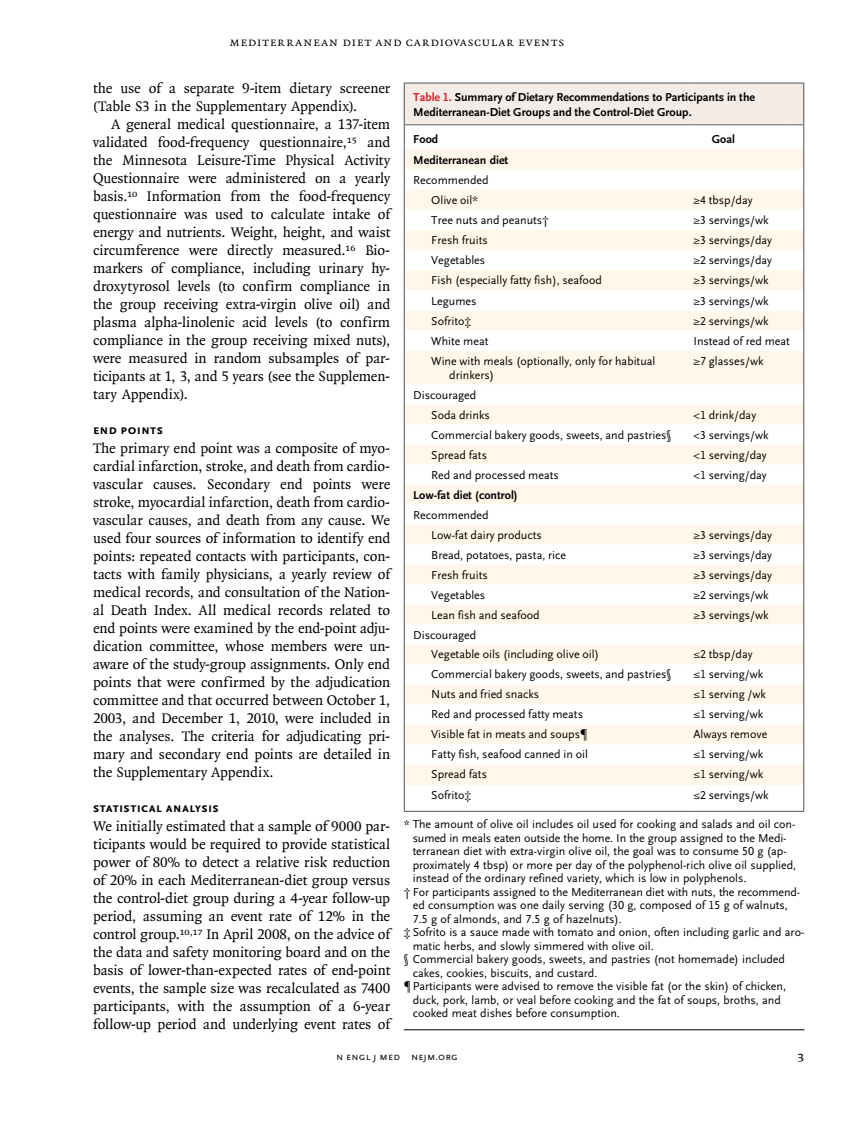
<style>
.page{position:relative;width:851px;height:1134px;background:#fff}
.page>*{position:absolute;margin:0;border:0;box-sizing:border-box;transform-origin:0 0}
.t1{font:15px/18px "OTNEJM Quadraat";letter-spacing:-.01em;color:#000;text-align:justify}
.t2{font:14.25px "OTNEJM Quadraat Cap";color:#000}
.t3{font:700 13.5px "OTNEJM Scala Sans Small LF Cap";letter-spacing:.02em;color:#000}
.t4{font:12.75px "OTNEJM Quadraat Small Cap";letter-spacing:.06em;color:#000}
.t5{font:12px/20px "OTNEJM Scala Sans LF";color:#000}
.t6{font:700 12px/15px "OTNEJM Scala Sans LF";color:#000}
.t7{font:10.8px "OTNEJM Scala Sans LF Cap";letter-spacing:.01em;color:#000}
.s1{color:#d2232a}
</style>
<div class="page">
<hr style="left:404px;top:1029px;width:400px;height:1px;background:#000">
<div style="left:404px;top:83px;width:399px;height:42px;background:#f4ede7"></div>
<svg style="left:405px;top:149px;width:398px;height:636px;fill:#fff7e9"></svg>
<hr style="left:404px;top:82px;width:276px;height:2px;background:#636466">
<hr style="left:404px;top:84px;width:1px;height:41px;background:#636466">
<svg style="left:680px;top:82px;width:13px;height:2px"></svg>
<hr style="left:693px;top:82px;width:98px;height:2px;background:#636466">
<svg style="left:791px;top:82px;width:13px;height:2px"></svg>
<hr style="left:803px;top:84px;width:1px;height:41px;background:#636466">
<svg style="left:404px;top:125px;width:1px;height:226px"></svg>
<hr style="left:404px;top:351px;width:1px;height:33px;background:#636466">
<hr style="left:803px;top:351px;width:1px;height:33px;background:#636466">
<svg style="left:404px;top:384px;width:1px;height:427px"></svg>
<hr style="left:404px;top:811px;width:276px;height:1px;background:#636466">
<svg style="left:680px;top:811px;width:13px;height:1px"></svg>
<hr style="left:693px;top:811px;width:98px;height:1px;background:#636466">
<svg style="left:791px;top:384px;width:13px;height:428px"></svg>
<hr style="left:405px;top:124px;width:275px;height:1px;background:#636466">
<svg style="left:680px;top:124px;width:13px;height:1px"></svg>
<hr style="left:693px;top:124px;width:98px;height:1px;background:#636466">
<svg style="left:791px;top:124px;width:13px;height:227px"></svg>
<p class="t4" style="left:230px;top:35px;width:336px">Mediterranean Diet and Cardiovascular Events</p>
<p class="t1" style="left:93px;top:79px;width:298px">the use of a separate 9-item dietary screener (Table S3 in the Supplementary Appendix).</p>
<p class="t1" style="left:93px;top:115px;width:299px;text-indent:18px">A general medical questionnaire, a 137-item validated food-frequency questionnaire,<sup>15</sup> and the Minnesota Leisure-Time Physical Activity Questionnaire were administered on a yearly basis.<sup>10</sup> Information from the food-frequency questionnaire was used to calculate intake of energy and nutrients. Weight, height, and waist circumference were directly measured.<sup>16</sup> Bio&shy;markers of compliance, including urinary hy&shy;droxytyrosol levels (to confirm compliance in the group receiving extra-virgin olive oil) and plasma alpha-linolenic acid levels (to confirm compliance in the group receiving mixed nuts), were measured in random subsamples of par&shy;ticipants at 1, 3, and 5 years (see the Supplemen&shy;tary Appendix).</p>
<p class="t3" style="left:93px;top:422px;width:71px">End Points</p>
<p class="t1" style="left:93px;top:439px;width:299px">The primary end point was a composite of myo&shy;cardial infarction, stroke, and death from cardio&shy;vascular causes. Secondary end points were stroke, myocardial infarction, death from cardio&shy;vascular causes, and death from any cause. We used four sources of information to identify end points: repeated contacts with participants, con&shy;tacts with family physicians, a yearly review of medical records, and consultation of the Nation&shy;al Death Index. All medical records related to end points were examined by the end-point adju&shy;dication committee, whose members were un&shy;aware of the study-group assignments. Only end points that were confirmed by the adjudication committee and that occurred between October 1, 2003, and December 1, 2010, were included in the analyses. The criteria for adjudicating pri&shy;mary and secondary end points are detailed in the Supplementary Appendix.</p>
<p class="t3" style="left:93px;top:800px;width:127px">Statistical Analysis</p>
<p class="t1" style="left:93px;top:817px;width:299px">We initially estimated that a sample of 9000 par&shy;ticipants would be required to provide statistical power of 80% to detect a relative risk reduction of 20% in each Mediterranean-diet group versus the control-diet group during a 4-year follow-up period, assuming an event rate of 12% in the control group.<sup>10,17</sup> In April 2008, on the advice of the data and safety monitoring board and on the basis of lower-than-expected rates of end-point events, the sample size was recalculated as 7400 participants, with the assumption of a 6-year follow-up period and underlying event rates of</p>
<p class="t6" style="left:413px;top:90px;width:343px"><span class="s1">Table 1.</span> Summary of Dietary Recommendations to Participants in the<br>Mediterranean-Diet Groups and the Control-Diet Group.</p>
<p class="t6" style="left:413px;top:132px;width:27px">Food</p>
<p class="t6" style="left:711px;top:132px;width:25px">Goal</p>
<p class="t6" style="left:413px;top:153px;width:96px">Mediterranean diet</p>
<p class="t5" style="left:431px;top:170px;width:59px;text-indent:-18px">Recommended<br>Olive oil*</p>
<p class="t5" style="left:693px;top:190px;width:61px">≥4 tbsp/day</p>
<p class="t5" style="left:431px;top:210px;width:119px">Tree nuts and peanuts†</p>
<p class="t5" style="left:693px;top:210px;width:77px">≥3 servings/wk</p>
<p class="t5" style="left:431px;top:231px;width:58px">Fresh fruits</p>
<p class="t5" style="left:693px;top:231px;width:80px">≥3 servings/day</p>
<p class="t5" style="left:431px;top:251px;width:55px">Vegetables</p>
<p class="t5" style="left:693px;top:251px;width:80px">≥2 servings/day</p>
<p class="t5" style="left:431px;top:271px;width:172px">Fish (especially fatty fish), seafood</p>
<p class="t5" style="left:693px;top:271px;width:77px">≥3 servings/wk</p>
<p class="t5" style="left:431px;top:292px;width:47px">Legumes</p>
<p class="t5" style="left:693px;top:292px;width:77px">≥3 servings/wk</p>
<p class="t5" style="left:431px;top:312px;width:42px">Sofrito‡</p>
<p class="t5" style="left:693px;top:312px;width:77px">≥2 servings/wk</p>
<p class="t5" style="left:431px;top:332px;width:59px">White meat</p>
<p class="t5" style="left:693px;top:332px;width:98px">Instead of red meat</p>
<p class="t5" style="left:449px;top:355px;width:208px;line-height:13.5px;text-indent:-18px">Wine with meals (optionally, only for habitual drinkers)</p>
<p class="t5" style="left:693px;top:351px;width:72px">≥7 glasses/wk</p>
<p class="t5" style="left:431px;top:385px;width:60px;text-indent:-18px">Discouraged<br>Soda drinks</p>
<p class="t5" style="left:693px;top:405px;width:64px">&lt;1 drink/day</p>
<p class="t5" style="left:431px;top:425px;width:241px">Commercial bakery goods, sweets, and pastries§</p>
<p class="t5" style="left:693px;top:425px;width:77px">&lt;3 servings/wk</p>
<p class="t5" style="left:431px;top:445px;width:57px">Spread fats</p>
<p class="t5" style="left:693px;top:445px;width:75px">&lt;1 serving/day</p>
<p class="t5" style="left:431px;top:465px;width:129px">Red and processed meats</p>
<p class="t5" style="left:693px;top:465px;width:75px">&lt;1 serving/day</p>
<p class="t6" style="left:413px;top:487px;width:106px">Low-fat diet (control)</p>
<p class="t5" style="left:431px;top:505px;width:112px;text-indent:-18px">Recommended<br>Low-fat dairy products</p>
<p class="t5" style="left:693px;top:525px;width:80px">≥3 servings/day</p>
<p class="t5" style="left:431px;top:545px;width:136px">Bread, potatoes, pasta, rice</p>
<p class="t5" style="left:693px;top:545px;width:80px">≥3 servings/day</p>
<p class="t5" style="left:431px;top:565px;width:58px">Fresh fruits</p>
<p class="t5" style="left:693px;top:565px;width:80px">≥3 servings/day</p>
<p class="t5" style="left:431px;top:585px;width:55px">Vegetables</p>
<p class="t5" style="left:693px;top:585px;width:77px">≥2 servings/wk</p>
<p class="t5" style="left:431px;top:605px;width:110px">Lean fish and seafood</p>
<p class="t5" style="left:693px;top:605px;width:77px">≥3 servings/wk</p>
<p class="t5" style="left:431px;top:625px;width:169px;text-indent:-18px">Discouraged<br>Vegetable oils (including olive oil)</p>
<p class="t5" style="left:693px;top:645px;width:61px">≤2 tbsp/day</p>
<p class="t5" style="left:431px;top:665px;width:241px">Commercial bakery goods, sweets, and pastries§</p>
<p class="t5" style="left:693px;top:665px;width:71px">≤1 serving/wk</p>
<p class="t5" style="left:431px;top:685px;width:109px">Nuts and fried snacks</p>
<p class="t5" style="left:693px;top:685px;width:74px">≤1 serving /wk</p>
<p class="t5" style="left:431px;top:705px;width:153px">Red and processed fatty meats</p>
<p class="t5" style="left:693px;top:705px;width:71px">≤1 serving/wk</p>
<p class="t5" style="left:431px;top:725px;width:158px">Visible fat in meats and soups¶</p>
<p class="t5" style="left:693px;top:725px;width:75px">Always remove</p>
<p class="t5" style="left:431px;top:745px;width:158px">Fatty fish, seafood canned in oil</p>
<p class="t5" style="left:693px;top:745px;width:71px">≤1 serving/wk</p>
<p class="t5" style="left:431px;top:765px;width:57px">Spread fats</p>
<p class="t5" style="left:693px;top:765px;width:71px">≤1 serving/wk</p>
<p class="t5" style="left:431px;top:786px;width:42px">Sofrito‡</p>
<p class="t5" style="left:693px;top:786px;width:77px">≤2 servings/wk</p>
<p class="t5" style="left:403px;top:815px;width:393px">* The amount of olive oil includes oil used for cooking and salads and oil con-</p>
<p class="t5" style="left:412px;top:828px;width:374px">sumed in meals eaten outside the home. In the group assigned to the Medi-</p>
<p class="t5" style="left:412px;top:842px;width:375px">terranean diet with extra-virgin olive oil, the goal was to consume 50 g (ap-</p>
<p class="t5" style="left:412px;top:855px;width:385px">proximately 4 tbsp) or more per day of the polyphenol-rich olive oil supplied,</p>
<p class="t5" style="left:412px;top:869px;width:335px">instead of the ordinary refined variety, which is low in polyphenols.</p>
<p class="t5" style="left:403px;top:882px;width:398px">† For participants assigned to the Mediterranean diet with nuts, the recommend-</p>
<p class="t5" style="left:412px;top:896px;width:376px">ed consumption was one daily serving (30 g, composed of 15 g of walnuts,</p>
<p class="t5" style="left:412px;top:909px;width:211px">7.5 g of almonds, and 7.5 g of hazelnuts).</p>
<p class="t5" style="left:403px;top:923px;width:402px">‡ Sofrito is a sauce made with tomato and onion, often including garlic and aro-</p>
<p class="t5" style="left:412px;top:936px;width:242px">matic herbs, and slowly simmered with olive oil.</p>
<p class="t5" style="left:403px;top:950px;width:383px">§ Commercial bakery goods, sweets, and pastries (not homemade) included</p>
<p class="t5" style="left:412px;top:963px;width:186px">cakes, cookies, biscuits, and custard.</p>
<p class="t5" style="left:403px;top:977px;width:384px">¶Participants were advised to remove the visible fat (or the skin) of chicken,</p>
<p class="t5" style="left:412px;top:990px;width:369px">duck, pork, lamb, or veal before cooking and the fat of soups, broths, and</p>
<p class="t5" style="left:412px;top:1004px;width:209px">cooked meat dishes before consumption.</p>
<p class="t7" style="left:336px;top:1050px;width:123px">n engl j med nejm.org</p>
<p class="t2" style="left:797px;top:1048px;width:9px">3</p>
</div>
